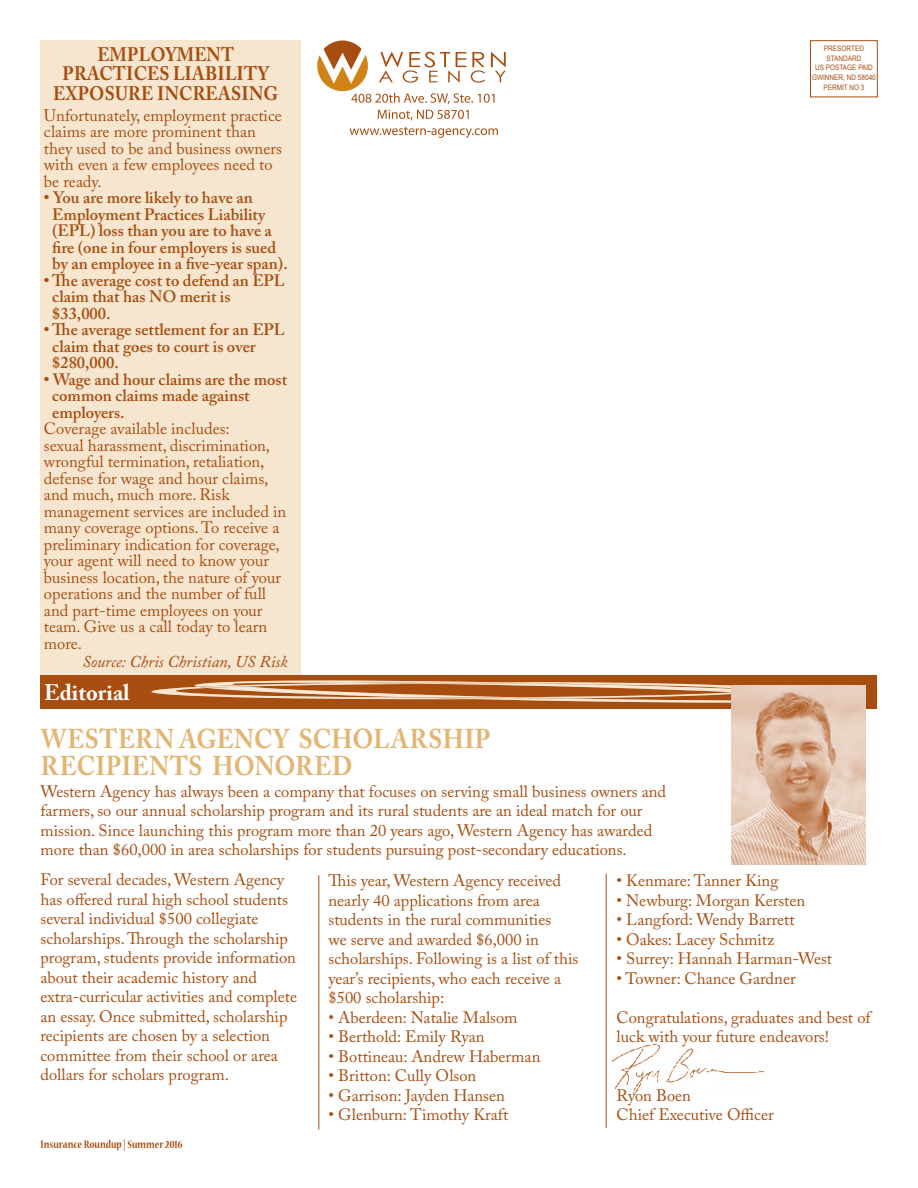
<style>
.page{position:relative;width:918px;height:1188px;background:#fff}
.page>*{position:absolute;margin:0;border:0;box-sizing:border-box;transform-origin:0 0}
.t1{font:700 27px/27px "Adobe Caslon Pro";letter-spacing:.02em;color:#e3b573;scale:.9 1}
.t2{font:700 22.5px "Adobe Caslon Pro";color:#fff}
.t3{font:700 19.5px/19.5px "Adobe Caslon Pro";letter-spacing:.015em;color:#a84d10;text-align:center;scale:.9 1}
.t4{font:16.5px/19.5px "Adobe Caslon Pro";color:#a84d10}
.t5{font:600 16.5px/16.5px "Adobe Caslon Pro";color:#a84d10}
.t6{font:italic 16.5px "Adobe Caslon Pro";color:#a84d10}
.t7{font:700 condensed 12px "Nueva Std";color:#a84d10}
.t8{font:7.5px/9.8px "Arial";color:#a84d10;text-align:center;scale:.86 1}
</style>
<div class="page">
<div style="left:40px;top:40px;width:262px;height:643px;background:#f6e6d0"></div>
<svg style="left:378px;top:110px;width:91px;height:10px"></svg>
<svg style="left:350px;top:127px;width:148px;height:11px"></svg>
<svg style="left:317px;top:40px;width:189px;height:64px"></svg>
<div style="left:810px;top:40px;width:68px;height:57px;border:1px solid #a84d10"></div>
<hr style="left:319px;top:875px;width:1px;height:255px;background:#a84d10">
<hr style="left:606px;top:874px;width:1px;height:254px;background:#a84d10">
<div style="left:40px;top:675px;width:838px;height:34px;background:#a84d10"></div>
<svg style="left:152px;top:681px;width:579px;height:22px"></svg>
<img style="left:612px;top:1044px;width:152px;height:51px">
<img style="left:731px;top:685px;width:135px;height:179px">
<p class="t3" style="left:53px;top:44px;width:252px">EMPLOYMENT<br>PRACTICES LIABILITY<br>EXPOSURE INCREASING</p>
<p class="t4" style="left:44px;top:107px;width:239px;line-height:16.5px">Unfortunately, employment practice claims are more prominent than they used to be and business owners with even a few employees need to be ready.</p>
<p class="t5" style="left:52px;top:189px;width:237px;text-indent:-8px">• You are more likely to have an<br>Employment Practices Liability (EPL) loss than you are to have a fire (one in four employers is sued by an employee in a five-year span).</p>
<p class="t5" style="left:52px;top:272px;width:234px;text-indent:-8px">• The average cost to defend an EPL claim that has NO merit is $33,000.</p>
<p class="t5" style="left:52px;top:321px;width:234px;text-indent:-8px">• The average settlement for an EPL claim that goes to court is over $280,000.</p>
<p class="t5" style="left:52px;top:371px;width:236px;text-indent:-8px">• Wage and hour claims are the most common claims made against employers.</p>
<p class="t4" style="left:44px;top:420px;width:244px;line-height:16.5px">Coverage available includes:<br>sexual harassment, discrimination, wrongful termination, retaliation, defense for wage and hour claims, and much, much more. Risk management services are included in many coverage options. To receive a preliminary indication for coverage, your agent will need to know your business location, the nature of your operations and the number of full and part-time employees on your team. Give us a call today to learn more.</p>
<p class="t6" style="left:82px;top:652px;width:207px">Source: Chris Christian, US Risk</p>
<h2 class="t2" style="left:44px;top:679px;width:87px">Editorial</h2>
<h1 class="t1" style="left:41px;top:725px;width:501px">WESTERN AGENCY SCHOLARSHIP<br>RECIPIENTS HONORED</h1>
<p class="t4" style="left:40px;top:781px;width:627px">Western Agency has always been a company that focuses on serving small business owners and farmers, so our annual scholarship program and its rural students are an ideal match for our mission. Since launching this program more than 20 years ago, Western Agency has awarded more than $60,000 in area scholarships for students pursuing post-secondary educations.</p>
<p class="t8" style="left:812px;top:43px;width:76px">PRESORTED<br>STANDARD<br>US POSTAGE PAID<br>GWINNER, ND 58040<br>PERMIT NO 3</p>
<p class="t4" style="left:40px;top:870px;width:258px">For several decades, Western Agency has offered rural high school students several individual $500 collegiate scholarships. Through the scholarship program, students provide information about their academic history and extra-curricular activities and complete an essay. Once submitted, scholarship recipients are chosen by a selection committee from their school or area dollars for scholars program.</p>
<p class="t4" style="left:329px;top:871px;width:251px">This year, Western Agency received nearly 40 applications from area students in the rural communities<br>we serve and awarded $6,000 in scholarships. Following is a list of this year’s recipients, who each receive a $500 scholarship:</p>
<p class="t4" style="left:329px;top:1007px;width:191px">• Aberdeen: Natalie Malsom</p>
<p class="t4" style="left:329px;top:1027px;width:158px">• Berthold: Emily Ryan</p>
<p class="t4" style="left:329px;top:1046px;width:213px">• Bottineau: Andrew Haberman</p>
<p class="t4" style="left:329px;top:1066px;width:149px">• Britton: Cully Olson</p>
<p class="t4" style="left:329px;top:1085px;width:178px">• Garrison: Jayden Hansen</p>
<p class="t4" style="left:329px;top:1105px;width:182px">• Glenburn: Timothy Kraft</p>
<p class="t7" style="left:40px;top:1139px;width:144px">Insurance Roundup | Summer 2016</p>
<p class="t4" style="left:617px;top:871px;width:163px">• Kenmare: Tanner King</p>
<p class="t4" style="left:617px;top:890px;width:190px">• Newburg: Morgan Kersten</p>
<p class="t4" style="left:617px;top:910px;width:180px">• Langford: Wendy Barrett</p>
<p class="t4" style="left:617px;top:929px;width:159px">• Oakes: Lacey Schmitz</p>
<p class="t4" style="left:617px;top:949px;width:217px">• Surrey: Hannah Harman-West</p>
<p class="t4" style="left:617px;top:968px;width:181px">• Towner: Chance Gardner</p>
<p class="t4" style="left:617px;top:1007px;width:256px">Congratulations, graduates and best of luck with your future endeavors!</p>
<p class="t4" style="left:617px;top:1085px;width:159px">Ryon Boen<br>Chief Executive Officer</p>
</div>
